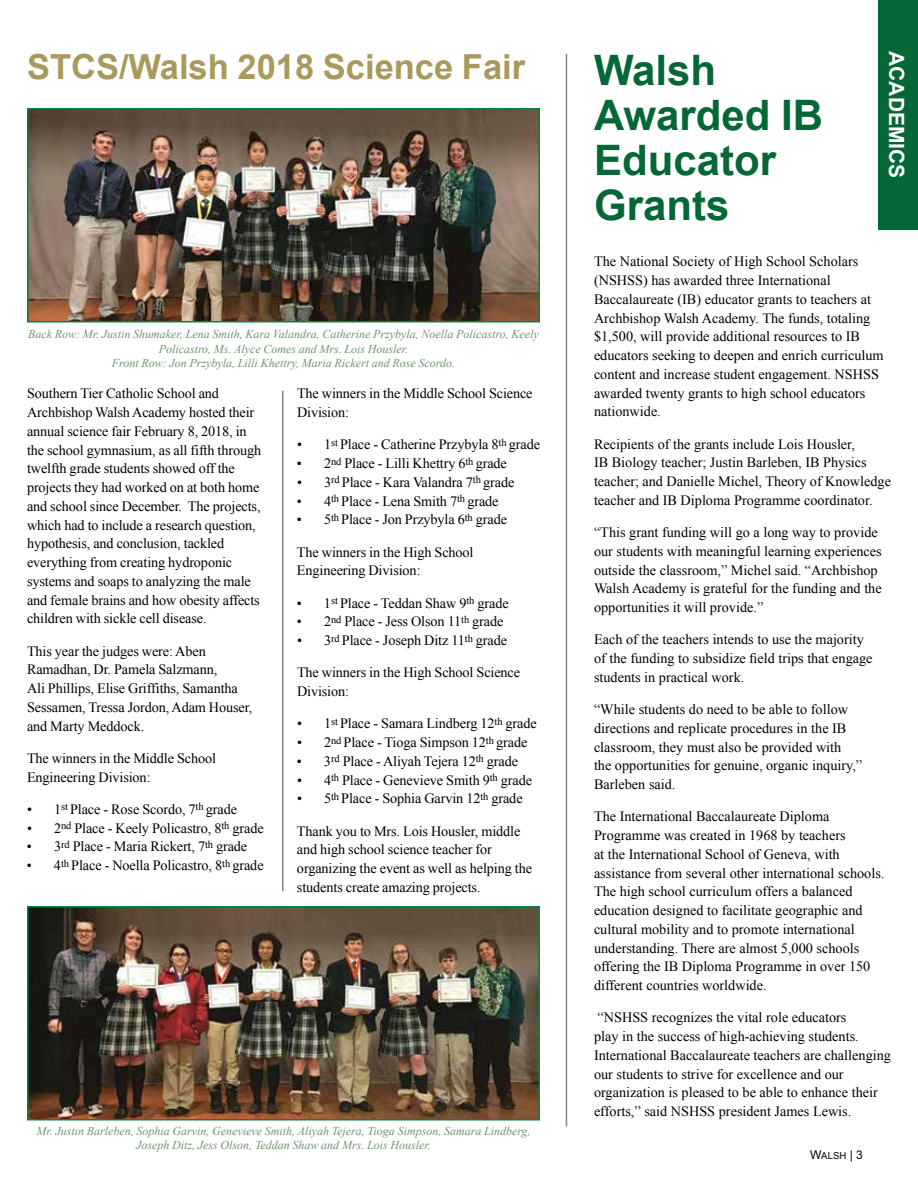
<style>
.page{position:relative;width:918px;height:1188px;background:#fff}
.page>*{position:absolute;margin:0;border:0;box-sizing:border-box;transform-origin:0 0}
.t1{font:700 42px/45px "Arial";color:#056735}
.t2{font:700 34.5px "Arial";color:#a9995d}
.t3{font:700 21px "Arial";color:#fff}
.t4{font:14.25px/18.8px "Times New Roman";color:#000}
.t5{font:italic 12px/14.4px "Times New Roman";color:#6f926f;text-align:center}
.t6{font:9.6px "Arial MT SC800";color:#000}
.s1{font-size:12px}
.s2{font-family:"Arial";font-size:12px}
</style>
<div class="page">
<hr style="left:566px;top:54px;width:1px;height:1072px;background:#808285">
<hr style="left:282px;top:391px;width:2px;height:500px;background:#808285">
<div style="left:878px;top:0;width:40px;height:230px;background:#056735"></div>
<img style="left:30px;top:111px;width:507px;height:208px">
<div style="left:27px;top:108px;width:513px;height:214px;border:2px solid #00853f"></div>
<img style="left:30px;top:909px;width:507px;height:208px">
<div style="left:27px;top:906px;width:513px;height:214px;border:2px solid #00853f"></div>
<h2 class="t2" style="left:27px;top:44px;width:500px">STCS/Walsh 2018 Science Fair</h2>
<p class="t5" style="left:28px;top:327px;width:512px">Back Row: Mr. Justin Shumaker, Lena Smith, Kara Valandra, Catherine Przybyla, Noella Policastro, Keely<br>Policastro, Ms. Alyce Comes and Mrs. Lois Housler.<br>Front Row: Jon Przybyla, Lilli Khettry, Maria Rickert and Rose Scordo.</p>
<p class="t4" style="left:27px;top:384px;width:236px">Southern Tier Catholic School and Archbishop Walsh Academy hosted their annual science fair February 8, 2018, in the school gymnasium, as all fifth through twelfth grade students showed off the projects they had worked on at both home and school since December. The projects, which had to include a research question, hypothesis, and conclusion, tackled everything from creating hydroponic systems and soaps to analyzing the male and female brains and how obesity affects children with sickle cell disease.</p>
<p class="t4" style="left:27px;top:641px;width:227px">This year the judges were: Aben<br>Ramadhan, Dr. Pamela Salzmann,<br>Ali Phillips, Elise Griffiths, Samantha<br>Sessamen, Tressa Jordon, Adam Houser, and Marty Meddock.</p>
<p class="t4" style="left:27px;top:749px;width:191px">The winners in the Middle School<br>Engineering Division:</p>
<p class="t4" style="left:27px;top:800px;width:212px">• 1<sup>st</sup> Place - Rose Scordo, 7<sup>th</sup> grade</p>
<p class="t4" style="left:27px;top:818px;width:238px">• 2<sup>nd</sup> Place - Keely Policastro, 8<sup>th</sup> grade</p>
<p class="t4" style="left:27px;top:837px;width:222px">• 3<sup>rd</sup> Place - Maria Rickert, 7<sup>th</sup> grade</p>
<p class="t4" style="left:27px;top:856px;width:238px">• 4<sup>th</sup> Place - Noella Policastro, 8<sup>th</sup> grade</p>
<p class="t4" style="left:297px;top:384px;width:237px">The winners in the Middle School Science<br>Division:</p>
<p class="t4" style="left:297px;top:435px;width:245px">• 1<sup>st</sup> Place - Catherine Przybyla 8<sup>th</sup> grade</p>
<p class="t4" style="left:297px;top:454px;width:211px">• 2<sup>nd</sup> Place - Lilli Khettry 6<sup>th</sup> grade</p>
<p class="t4" style="left:297px;top:473px;width:219px">• 3<sup>rd</sup> Place - Kara Valandra 7<sup>th</sup> grade</p>
<p class="t4" style="left:297px;top:491px;width:203px">• 4<sup>th</sup> Place - Lena Smith 7<sup>th</sup> grade</p>
<p class="t4" style="left:297px;top:510px;width:212px">• 5<sup>th</sup> Place - Jon Przybyla 6<sup>th</sup> grade</p>
<p class="t4" style="left:297px;top:542px;width:178px">The winners in the High School<br>Engineering Division:</p>
<p class="t4" style="left:297px;top:593px;width:213px">• 1<sup>st</sup> Place - Teddan Shaw 9<sup>th</sup> grade</p>
<p class="t4" style="left:297px;top:612px;width:208px">• 2<sup>nd</sup> Place - Jess Olson 11<sup>th</sup> grade</p>
<p class="t4" style="left:297px;top:631px;width:212px">• 3<sup>rd</sup> Place - Joseph Ditz 11<sup>th</sup> grade</p>
<p class="t4" style="left:297px;top:663px;width:225px">The winners in the High School Science<br>Division:</p>
<p class="t4" style="left:297px;top:714px;width:241px">• 1<sup>st</sup> Place - Samara Lindberg 12<sup>th</sup> grade</p>
<p class="t4" style="left:297px;top:733px;width:232px">• 2<sup>nd</sup> Place - Tioga Simpson 12<sup>th</sup> grade</p>
<p class="t4" style="left:297px;top:752px;width:223px">• 3<sup>rd</sup> Place - Aliyah Tejera 12<sup>th</sup> grade</p>
<p class="t4" style="left:297px;top:770px;width:237px">• 4<sup>th</sup> Place - Genevieve Smith 9<sup>th</sup> grade</p>
<p class="t4" style="left:297px;top:789px;width:227px">• 5<sup>th</sup> Place - Sophia Garvin 12<sup>th</sup> grade</p>
<p class="t4" style="left:297px;top:821px;width:237px">Thank you to Mrs. Lois Housler, middle and high school science teacher for organizing the event as well as helping the students create amazing projects.</p>
<p class="t5" style="left:36px;top:1123px;width:496px">Mr. Justin Barleben, Sophia Garvin, Genevieve Smith, Aliyah Tejera, Tioga Simpson, Samara Lindberg,<br>Joseph Ditz, Jess Olson, Teddan Shaw and Mrs. Lois Housler.</p>
<h3 class="t3" style="left:910px;top:51px;width:129px;rotate:90deg">ACADEMICS</h3>
<h1 class="t1" style="left:594px;top:49px;width:231px">Walsh<br>Awarded IB<br>Educator<br>Grants</h1>
<p class="t4" style="left:594px;top:252px;width:291px">The National Society of High School Scholars (NSHSS) has awarded three International Baccalaureate (IB) educator grants to teachers at Archbishop Walsh Academy. The funds, totaling $1,500, will provide additional resources to IB educators seeking to deepen and enrich curriculum content and increase student engagement. NSHSS awarded twenty grants to high school educators nationwide.</p>
<p class="t4" style="left:594px;top:434px;width:299px">Recipients of the grants include Lois Housler,<br>IB Biology teacher; Justin Barleben, IB Physics teacher; and Danielle Michel, Theory of Knowledge teacher and IB Diploma Programme coordinator.</p>
<p class="t4" style="left:594px;top:523px;width:289px">“This grant funding will go a long way to provide our students with meaningful learning experiences outside the classroom,” Michel said. “Archbishop Walsh Academy is grateful for the funding and the opportunities it will provide.”</p>
<p class="t4" style="left:594px;top:630px;width:280px">Each of the teachers intends to use the majority of the funding to subsidize field trips that engage students in practical work.</p>
<p class="t4" style="left:594px;top:700px;width:270px">“While students do need to be able to follow directions and replicate procedures in the IB classroom, they must also be provided with the opportunities for genuine, organic inquiry,” Barleben said.</p>
<p class="t4" style="left:594px;top:807px;width:292px">The International Baccalaureate Diploma Programme was created in 1968 by teachers<br>at the International School of Geneva, with assistance from several other international schools.<br>The high school curriculum offers a balanced education designed to facilitate geographic and cultural mobility and to promote international understanding. There are almost 5,000 schools offering the IB Diploma Programme in over 150 different countries worldwide.</p>
<p class="t4" style="left:594px;top:1008px;width:299px">“NSHSS recognizes the vital role educators<br>play in the success of high-achieving students.<br>International Baccalaureate teachers are challenging our students to strive for excellence and our organization is pleased to be able to enhance their efforts,” said NSHSS president James Lewis.</p>
<p class="t6" style="left:810px;top:1149px;width:54px"><span class="s1">W</span>alsh <span class="s2">|</span> <span class="s1">3</span></p>
</div>
